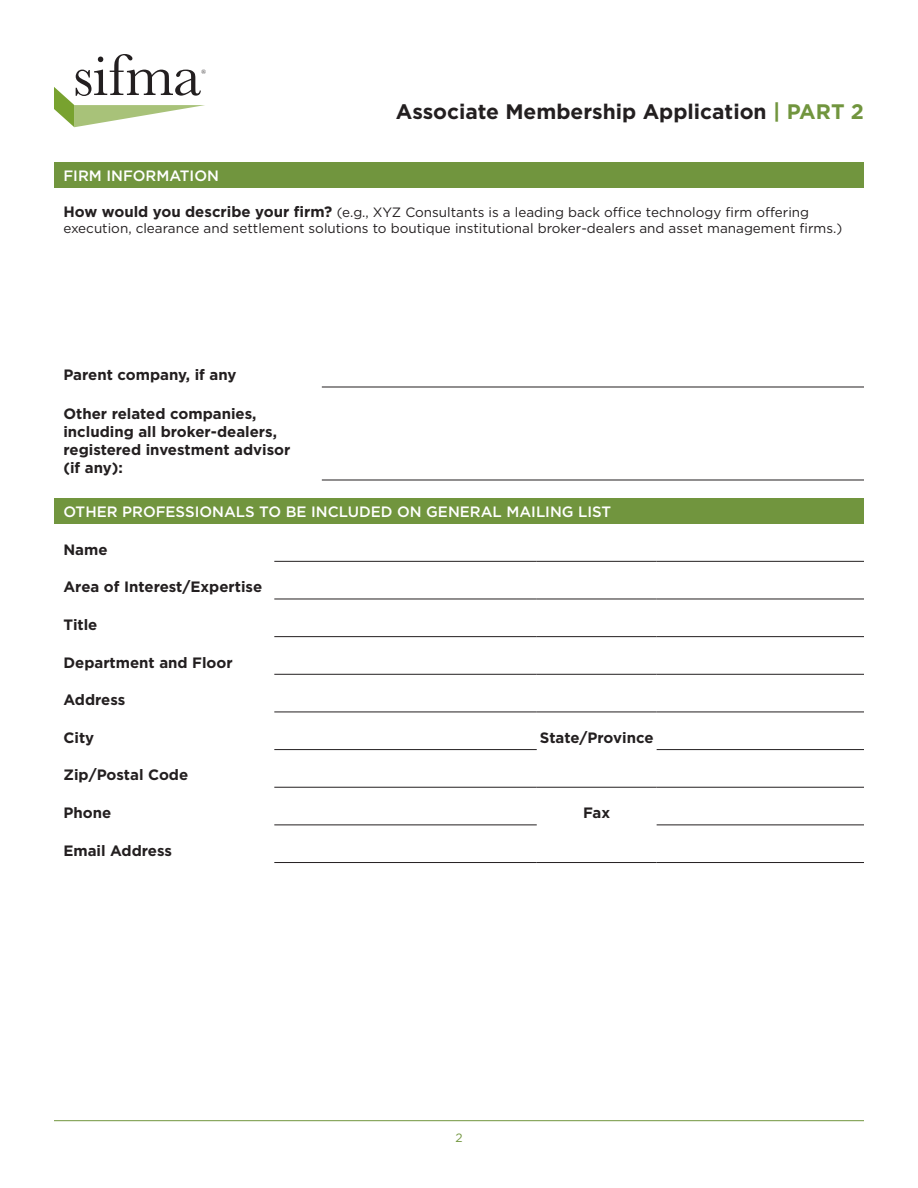
<style>
.page{position:relative;width:918px;height:1188px;background:#fff}
.page>*{position:absolute;margin:0;border:0;box-sizing:border-box;transform-origin:0 0}
.t1{font:700 21px "Gotham";color:#231f20}
.t2{font:700 15px/18px "Gotham";color:#231f20}
.t3{font:500 15px "Gotham";color:#fff}
.t4{font:13.5px/16.2px "Gotham";color:#231f20}
.t5{font:12px "Gotham";color:#71953e}
.s1{color:#71953e}
.s2{font-weight:700;font-size:15px}
</style>
<div class="page">
<hr style="left:54px;top:1120px;width:810px;height:1px;background:#71953e">
<svg style="left:54px;top:54px;width:152px;height:73px"></svg>
<div style="left:54px;top:162px;width:810px;height:26px;background:#71953e"></div>
<hr style="left:322px;top:387px;width:542px;height:1px;background:#231f20">
<hr style="left:322px;top:480px;width:542px;height:1px;background:#231f20">
<div style="left:54px;top:498px;width:810px;height:26px;background:#71953e"></div>
<hr style="left:274px;top:561px;width:263px;height:1px;background:#231f20">
<hr style="left:537px;top:561px;width:120px;height:1px;background:#231f20">
<hr style="left:657px;top:561px;width:207px;height:1px;background:#231f20">
<hr style="left:274px;top:599px;width:263px;height:1px;background:#231f20">
<hr style="left:537px;top:599px;width:120px;height:1px;background:#231f20">
<hr style="left:657px;top:599px;width:207px;height:1px;background:#231f20">
<hr style="left:274px;top:674px;width:263px;height:1px;background:#231f20">
<hr style="left:537px;top:674px;width:120px;height:1px;background:#231f20">
<hr style="left:657px;top:674px;width:207px;height:1px;background:#231f20">
<hr style="left:274px;top:712px;width:263px;height:1px;background:#231f20">
<hr style="left:537px;top:712px;width:120px;height:1px;background:#231f20">
<hr style="left:657px;top:712px;width:207px;height:1px;background:#231f20">
<hr style="left:274px;top:749px;width:263px;height:1px;background:#231f20">
<hr style="left:657px;top:749px;width:207px;height:1px;background:#231f20">
<hr style="left:274px;top:787px;width:263px;height:1px;background:#231f20">
<hr style="left:537px;top:787px;width:120px;height:1px;background:#231f20">
<hr style="left:657px;top:787px;width:207px;height:1px;background:#231f20">
<hr style="left:274px;top:825px;width:263px;height:1px;background:#231f20">
<hr style="left:657px;top:825px;width:207px;height:1px;background:#231f20">
<hr style="left:274px;top:862px;width:263px;height:1px;background:#231f20">
<hr style="left:537px;top:862px;width:120px;height:1px;background:#231f20">
<hr style="left:657px;top:862px;width:207px;height:1px;background:#231f20">
<hr style="left:274px;top:636px;width:263px;height:1px;background:#231f20">
<hr style="left:537px;top:636px;width:120px;height:1px;background:#231f20">
<hr style="left:657px;top:636px;width:207px;height:1px;background:#231f20">
<h1 class="t1" style="left:396px;top:97px;width:470px">Associate Membership Application <span class="s1">| PART 2</span></h1>
<p class="t3" style="left:63px;top:166px;width:157px">FIRM INFORMATION</p>
<p class="t4" style="left:63px;top:204px;width:780px"><span class="s2">How would you describe your firm?</span> (e.g., XYZ Consultants is a leading back office technology firm offering execution, clearance and settlement solutions to boutique institutional broker-dealers and asset management firms.)</p>
<p class="t2" style="left:63px;top:366px;width:175px">Parent company, if any</p>
<p class="t2" style="left:63px;top:405px;width:229px">Other related companies, including all broker-dealers, registered investment advisor (if any):</p>
<p class="t3" style="left:63px;top:502px;width:549px">OTHER PROFESSIONALS TO BE INCLUDED ON GENERAL MAILING LIST</p>
<p class="t2" style="left:63px;top:540px;width:46px">Name</p>
<p class="t2" style="left:63px;top:578px;width:200px">Area of Interest/Expertise</p>
<p class="t2" style="left:63px;top:615px;width:36px">Title</p>
<p class="t2" style="left:63px;top:653px;width:171px">Department and Floor</p>
<p class="t2" style="left:63px;top:691px;width:63px">Address</p>
<p class="t2" style="left:63px;top:728px;width:32px">City</p>
<p class="t2" style="left:540px;top:728px;width:115px">State/Province</p>
<p class="t2" style="left:63px;top:766px;width:126px">Zip/Postal Code</p>
<p class="t2" style="left:63px;top:804px;width:49px">Phone</p>
<p class="t2" style="left:583px;top:804px;width:29px">Fax</p>
<p class="t2" style="left:63px;top:841px;width:110px">Email Address</p>
<p class="t5" style="left:455px;top:1130px;width:9px">2</p>
</div>
